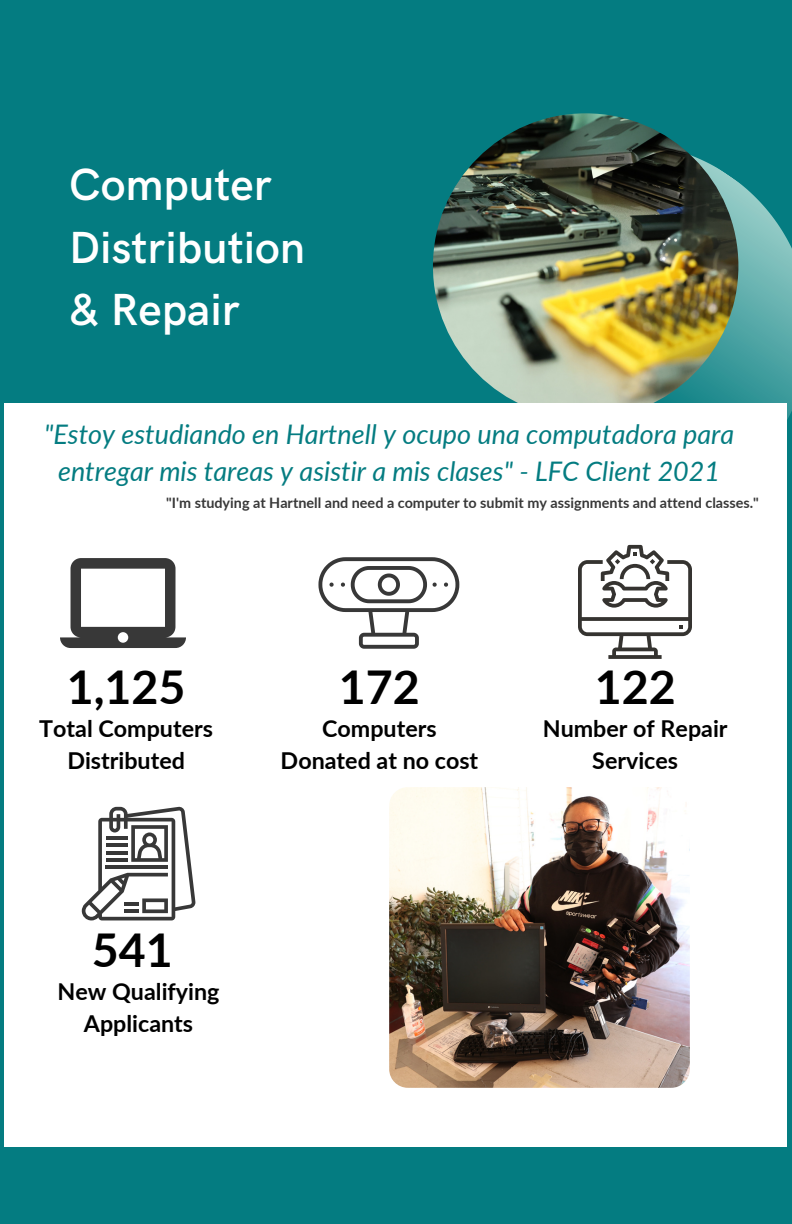
<style>
.page{position:relative;width:792px;height:1224px;background:#047c81}
.page>*{position:absolute;margin:0;border:0;box-sizing:border-box;transform-origin:0 0}
.t1{font:700 46.6px "Lato";color:#000}
.t2{font:600 45.2px/62.4px "HK Grotesk";color:#fff}
.t3{font:italic 27px/36.8px "Lato";color:#047c81;text-align:center}
.t4{font:700 23.2px/32px "Lato";color:#000;text-align:center}
.t5{font:700 14.4px "Lato";color:#383838}
</style>
<div class="page">
<svg style="left:433px;top:113px;width:359px;height:307px"></svg>
<img style="left:433px;top:113px;width:305px;height:306px;border-radius:50%">
<div style="left:4px;top:403px;width:783px;height:744px;background:#fff"></div>
<svg style="left:60px;top:558px;width:126px;height:90px"></svg>
<svg style="left:318px;top:557px;width:141px;height:92px"></svg>
<svg style="left:578px;top:545px;width:114px;height:114px"></svg>
<svg style="left:82px;top:806px;width:113px;height:114px"></svg>
<img style="left:389px;top:787px;width:301px;height:301px;border-radius:19px">
<h2 class="t2" style="left:69px;top:155px;width:238px">Computer<br>Distribution &amp; Repair</h2>
<p class="t3" style="left:44px;top:415px;width:692px">"Estoy estudiando en Hartnell y ocupo una computadora para entregar mis tareas y asistir a mis clases" - LFC Client 2021</p>
<p class="t5" style="left:166px;top:494px;width:594px">"I'm studying at Hartnell and need a computer to submit my assignments and attend classes."</p>
<h1 class="t1" style="left:67px;top:658px;width:120px">1,125</h1>
<p class="t4" style="left:39px;top:712px;width:175px">Total Computers<br>Distributed</p>
<h1 class="t1" style="left:339px;top:658px;width:83px">172</h1>
<p class="t4" style="left:281px;top:712px;width:199px">Computers<br>Donated at no cost</p>
<h1 class="t1" style="left:92px;top:921px;width:83px">541</h1>
<p class="t4" style="left:58px;top:975px;width:164px">New Qualifying<br>Applicants</p>
<h1 class="t1" style="left:595px;top:658px;width:83px">122</h1>
<p class="t4" style="left:543px;top:712px;width:186px">Number of Repair<br>Services</p>
</div>
